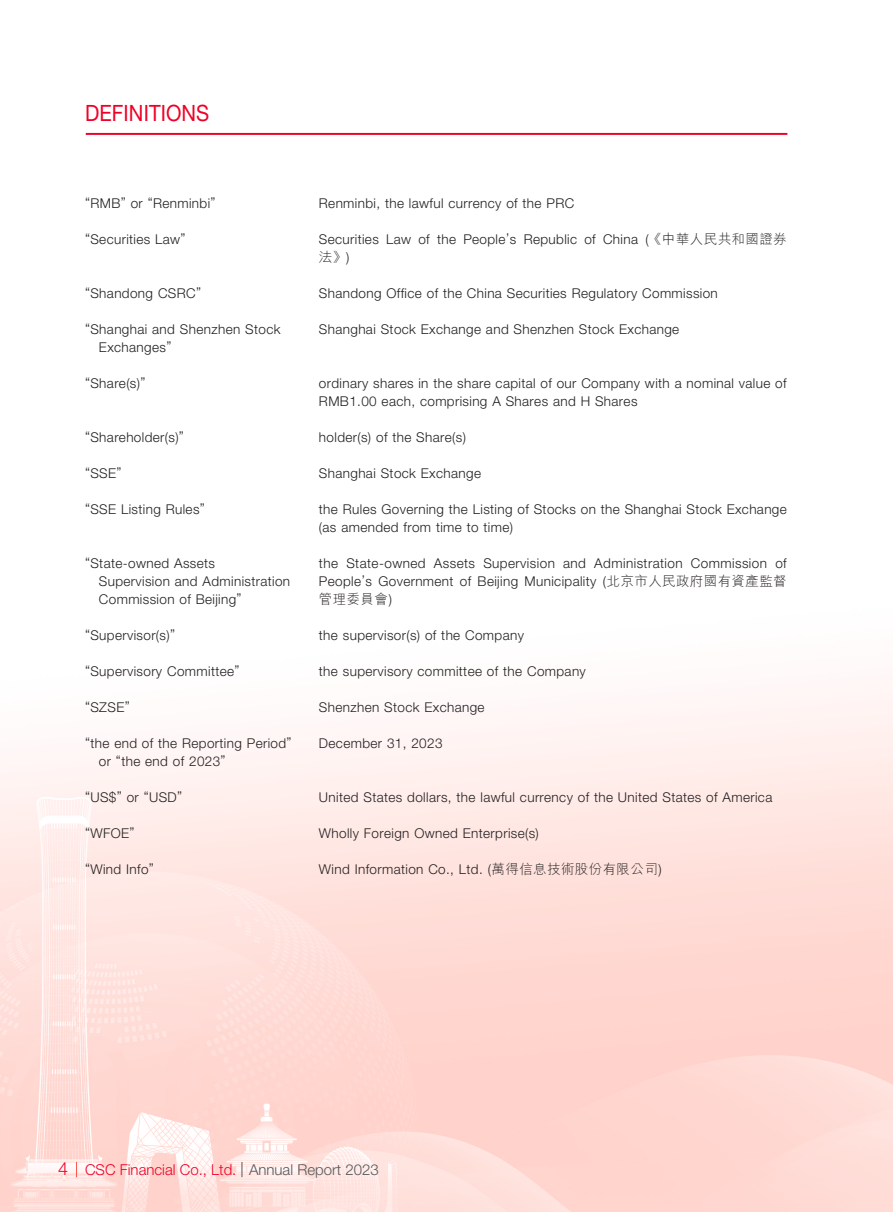
<style>
.page{position:relative;width:893px;height:1212px;background:#fff}
.page>*{position:absolute;margin:0;border:0;box-sizing:border-box;transform-origin:0 0}
.t1{font:22.5px "Helvetica Neue LT Std";letter-spacing:.005em;color:#ef0027;scale:.9 1}
.t2{font:300 15px "Helvetica Neue LT Std";color:#ef0027}
.t3{font:300 13.5px/18px "Helvetica Neue LT Std";letter-spacing:.03em;color:#231f20}
.t4{font:300 13.5px "M Hei HK";letter-spacing:.03em;color:#231f20}
.s1{font-family:"M Hei HK"}
.s2{font-family:"Helvetica Neue LT Std"}
.s3{font-size:18px}
.s4{color:#57585a}
</style>
<div class="page">
<img style="left:0;top:132px;width:893px;height:1080px">
<svg style="left:242px;top:1162px;width:1px;height:15px"></svg>
<svg style="left:76px;top:1162px;width:1px;height:15px"></svg>
<hr style="left:86px;top:133px;width:701px;height:2px;background:#ef0027">
<h1 class="t1" style="left:85px;top:99px;width:140px">DEFINITIONS</h1>
<p class="t3" style="left:85px;top:194px;width:132px">“RMB” or “Renminbi”</p>
<p class="t3" style="left:319px;top:194px;width:257px">Renminbi, the lawful currency of the PRC</p>
<p class="t3" style="left:85px;top:230px;width:102px">“Securities Law”</p>
<p class="t3" style="left:319px;top:230px;width:469px">Securities Law of the People’s Republic of China (<span class="s1">《中華人民共和國證券</span></p>
<p class="t4" style="left:319px;top:250px;width:32px">法》<span class="s2">)</span></p>
<p class="t3" style="left:85px;top:284px;width:117px">“Shandong CSRC”</p>
<p class="t3" style="left:319px;top:284px;width:400px">Shandong Office of the China Securities Regulatory Commission</p>
<p class="t3" style="left:99px;top:320px;width:183px;text-indent:-14px">“Shanghai and Shenzhen Stock<br>Exchanges”</p>
<p class="t3" style="left:319px;top:320px;width:362px">Shanghai Stock Exchange and Shenzhen Stock Exchange</p>
<p class="t3" style="left:85px;top:374px;width:62px">“Share(s)”</p>
<p class="t3" style="left:319px;top:374px;width:469px">ordinary shares in the share capital of our Company with a nominal value of<br>RMB1.00 each, comprising A Shares and H Shares</p>
<p class="t3" style="left:85px;top:428px;width:100px">“Shareholder(s)”</p>
<p class="t3" style="left:319px;top:428px;width:149px">holder(s) of the Share(s)</p>
<p class="t3" style="left:85px;top:464px;width:38px">“SSE”</p>
<p class="t3" style="left:319px;top:464px;width:164px">Shanghai Stock Exchange</p>
<p class="t3" style="left:85px;top:500px;width:121px">“SSE Listing Rules”</p>
<p class="t3" style="left:319px;top:500px;width:469px">the Rules Governing the Listing of Stocks on the Shanghai Stock Exchange (as amended from time to time)</p>
<p class="t3" style="left:99px;top:554px;width:193px;text-indent:-14px">“State-owned Assets<br>Supervision and Administration<br>Commission of Beijing”</p>
<p class="t3" style="left:319px;top:554px;width:469px">the State-owned Assets Supervision and Administration Commission of<br>People’s Government of Beijing Municipality (<span class="s1">北京市人民政府國有資產監督</span></p>
<p class="t4" style="left:319px;top:592px;width:75px">管理委員會<span class="s2">)</span></p>
<p class="t3" style="left:85px;top:626px;width:92px">“Supervisor(s)”</p>
<p class="t3" style="left:319px;top:626px;width:207px">the supervisor(s) of the Company</p>
<p class="t3" style="left:85px;top:662px;width:156px">“Supervisory Committee”</p>
<p class="t3" style="left:319px;top:662px;width:268px">the supervisory committee of the Company</p>
<p class="t3" style="left:85px;top:698px;width:46px">“SZSE”</p>
<p class="t3" style="left:319px;top:698px;width:167px">Shenzhen Stock Exchange</p>
<p class="t3" style="left:99px;top:734px;width:194px;text-indent:-14px">“the end of the Reporting Period” or “the end of 2023”</p>
<p class="t3" style="left:319px;top:734px;width:125px">December 31, 2023</p>
<p class="t3" style="left:85px;top:788px;width:99px">“US$” or “USD”</p>
<p class="t3" style="left:319px;top:788px;width:455px">United States dollars, the lawful currency of the United States of America</p>
<p class="t3" style="left:85px;top:824px;width:51px">“WFOE”</p>
<p class="t3" style="left:319px;top:824px;width:221px">Wholly Foreign Owned Enterprise(s)</p>
<p class="t3" style="left:85px;top:860px;width:70px">“Wind Info”</p>
<p class="t3" style="left:319px;top:860px;width:344px">Wind Information Co., Ltd. (<span class="s1">萬得信息技術股份有限公司</span>)</p>
<p class="t2" style="left:58px;top:1160px;width:322px"><span class="s3">4</span> CSC Financial Co., Ltd. <span class="s4">Annual Report 2023</span></p>
</div>
